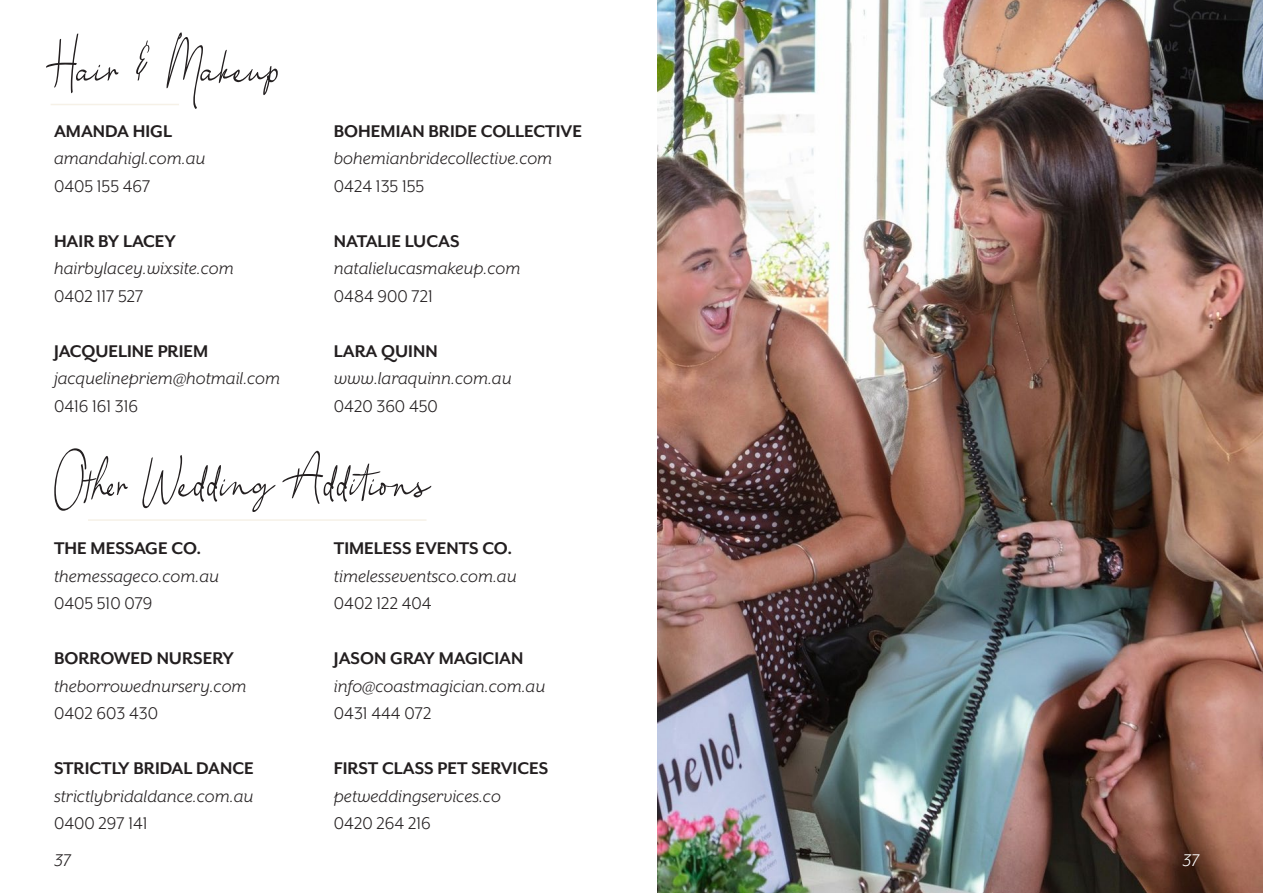
<style>
.page{position:relative;width:1263px;height:893px;background:#fff}
.page>*{position:absolute;margin:0;border:0;box-sizing:border-box;transform-origin:0 0}
.t1{font:60px "Little Queen Signature";color:#231f20}
.BODY{font:italic 19.5px "Mr Eaves XL San OT";color:#231f20}
.BODY-2{font:700 19.5px "Mr Eaves XL San OT";color:#231f20}
.BODY-3{font:19.5px "Mr Eaves XL San OT";color:#231f20}
.BODY-4{font:italic 19.5px "Mr Eaves XL San OT";color:#fff}
.s1{font-family:"Puzzled"}
</style>
<div class="page">
<img style="left:658px;top:0;width:605px;height:893px">
<hr style="left:51px;top:104px;width:128px;height:1px;background:#f6f1e7">
<hr style="left:88px;top:519px;width:338px;height:2px;background:#f6f1e7">
<p class="t1" style="left:51px;top:25px;width:231px">Hair <span class="s1">&amp;</span> Makeup</p>
<p class="BODY-2" style="left:54px;top:120px;width:120px">AMANDA HIGL</p>
<p class="BODY" style="left:54px;top:148px;width:153px">amandahigl.com.au</p>
<p class="BODY-3" style="left:54px;top:175px;width:98px">0405 155 467</p>
<p class="BODY-2" style="left:54px;top:230px;width:124px">HAIR BY LACEY</p>
<p class="BODY" style="left:54px;top:258px;width:181px">hairbylacey.wixsite.com</p>
<p class="BODY-3" style="left:54px;top:285px;width:91px">0402 117 527</p>
<p class="BODY-2" style="left:54px;top:340px;width:156px">JACQUELINE PRIEM</p>
<p class="BODY" style="left:54px;top:368px;width:228px">jacquelinepriem@hotmail.com</p>
<p class="BODY-3" style="left:54px;top:395px;width:86px">0416 161 316</p>
<p class="BODY-2" style="left:334px;top:120px;width:250px">BOHEMIAN BRIDE COLLECTIVE</p>
<p class="BODY" style="left:334px;top:148px;width:220px">bohemianbridecollective.com</p>
<p class="BODY-3" style="left:334px;top:175px;width:92px">0424 135 155</p>
<p class="BODY-2" style="left:334px;top:230px;width:127px">NATALIE LUCAS</p>
<p class="BODY" style="left:334px;top:258px;width:188px">natalielucasmakeup.com</p>
<p class="BODY-3" style="left:334px;top:285px;width:100px">0484 900 721</p>
<p class="BODY-2" style="left:334px;top:340px;width:105px">LARA QUINN</p>
<p class="BODY" style="left:334px;top:368px;width:179px">www.laraquinn.com.au</p>
<p class="BODY-3" style="left:334px;top:395px;width:105px">0420 360 450</p>
<p class="t1" style="left:54px;top:439px;width:376px">Other Wedding Additions</p>
<p class="BODY-2" style="left:54px;top:537px;width:149px">THE MESSAGE CO.</p>
<p class="BODY" style="left:54px;top:565px;width:167px">themessageco.com.au</p>
<p class="BODY-3" style="left:54px;top:593px;width:100px">0405 510 079</p>
<p class="BODY-2" style="left:54px;top:648px;width:181px">BORROWED NURSERY</p>
<p class="BODY" style="left:54px;top:675px;width:194px">theborrowednursery.com</p>
<p class="BODY-3" style="left:54px;top:703px;width:106px">0402 603 430</p>
<p class="BODY-2" style="left:54px;top:758px;width:201px">STRICTLY BRIDAL DANCE</p>
<p class="BODY" style="left:54px;top:785px;width:201px">strictlybridaldance.com.au</p>
<p class="BODY-3" style="left:54px;top:813px;width:95px">0400 297 141</p>
<p class="BODY" style="left:54px;top:850px;width:18px">37</p>
<p class="BODY-2" style="left:334px;top:537px;width:180px">TIMELESS EVENTS CO.</p>
<p class="BODY" style="left:334px;top:565px;width:184px">timelesseventsco.com.au</p>
<p class="BODY-3" style="left:334px;top:593px;width:99px">0402 122 404</p>
<p class="BODY-2" style="left:334px;top:648px;width:191px">JASON GRAY MAGICIAN</p>
<p class="BODY" style="left:334px;top:675px;width:213px">info@coastmagician.com.au</p>
<p class="BODY-3" style="left:334px;top:703px;width:99px">0431 444 072</p>
<p class="BODY-2" style="left:334px;top:758px;width:216px">FIRST CLASS PET SERVICES</p>
<p class="BODY" style="left:334px;top:785px;width:168px">petweddingservices.co</p>
<p class="BODY-3" style="left:334px;top:813px;width:98px">0420 264 216</p>
<p class="BODY-4" style="left:1182px;top:850px;width:18px">37</p>
</div>
